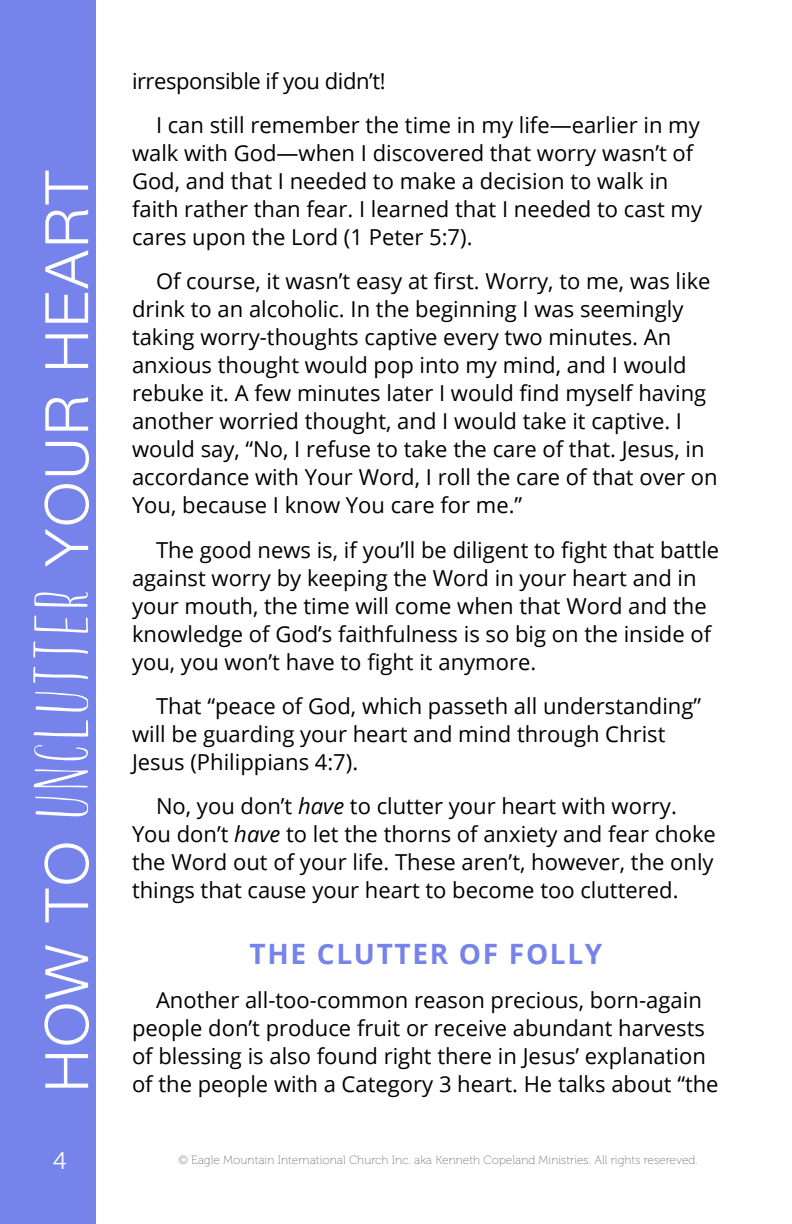
<style>
.page{position:relative;width:792px;height:1224px;background:#fff}
.page>*{position:absolute;margin:0;border:0;box-sizing:border-box;transform-origin:0 0}
.t1{font:300 60px "Helvetica Neue LT Std";letter-spacing:.05em;color:#fff}
.Headers{font:700 28px "Open Sans";letter-spacing:.06em;color:#7583ea}
.t2{font:24px "Museo Slab 300";color:#fff}
.Paragraph_Style_1{font:22px/28px "Open Sans";color:#000}
.Paragraph_Style_1-2{font:22px "Open Sans";letter-spacing:-.02em;color:#000}
.t3{font:12px "Museo 100";color:#808080}
.s1{font-family:"Foxhole";font-weight:400;font-size:78px}
.s2{font-style:italic}
</style>
<div class="page">
<div style="left:0;top:0;width:96px;height:1224px;background:#7583ea"></div>
<h1 class="t1" style="left:30px;top:1092px;width:923px;rotate:-90deg">HOW TO <span class="s1">UNCLUTTER</span> YOUR HEART</h1>
<p class="Paragraph_Style_1-2" style="left:132px;top:66px;width:255px">irresponsible if you didn’t!</p>
<p class="Paragraph_Style_1" style="left:132px;top:111px;width:572px;text-indent:24px">I can still remember the time in my life—earlier in my walk with God—when I discovered that worry wasn’t of God, and that I needed to make a decision to walk in faith rather than fear. I learned that I needed to cast my cares upon the Lord (1 Peter 5:7).</p>
<p class="Paragraph_Style_1" style="left:132px;top:267px;width:587px;text-indent:24px">Of course, it wasn’t easy at first. Worry, to me, was like drink to an alcoholic. In the beginning I was seemingly taking worry-thoughts captive every two minutes. An anxious thought would pop into my mind, and I would rebuke it. A few minutes later I would find myself having another worried thought, and I would take it captive. I would say, “No, I refuse to take the care of that. Jesus, in accordance with Your Word, I roll the care of that over on You, because I know You care for me.”</p>
<p class="Paragraph_Style_1" style="left:132px;top:535px;width:589px;text-indent:24px">The good news is, if you’ll be diligent to fight that battle against worry by keeping the Word in your heart and in your mouth, the time will come when that Word and the knowledge of God’s faithfulness is so big on the inside of you, you won’t have to fight it anymore.</p>
<p class="Paragraph_Style_1" style="left:132px;top:691px;width:571px;text-indent:24px">That “peace of God, which passeth all understanding” will be guarding your heart and mind through Christ<br>Jesus (Philippians 4:7).</p>
<p class="Paragraph_Style_1" style="left:132px;top:791px;width:585px;text-indent:24px">No, you don’t <span class="s2">have</span> to clutter your heart with worry.<br>You don’t <span class="s2">have</span> to let the thorns of anxiety and fear choke the Word out of your life. These aren’t, however, the only things that cause your heart to become too cluttered.</p>
<p class="Headers" style="left:250px;top:934px;width:354px">THE CLUTTER OF FOLLY</p>
<p class="Paragraph_Style_1" style="left:132px;top:985px;width:588px;text-indent:24px">Another all-too-common reason precious, born-again people don’t produce fruit or receive abundant harvests of blessing is also found right there in Jesus’ explanation of the people with a Category 3 heart. He talks about “the</p>
<p class="t2" style="left:53px;top:1147px;width:16px">4</p>
<p class="t3" style="left:178px;top:1154px;width:521px">© Eagle Mountain International Church Inc. aka Kenneth Copeland Ministries. All rights resereved.</p>
</div>
